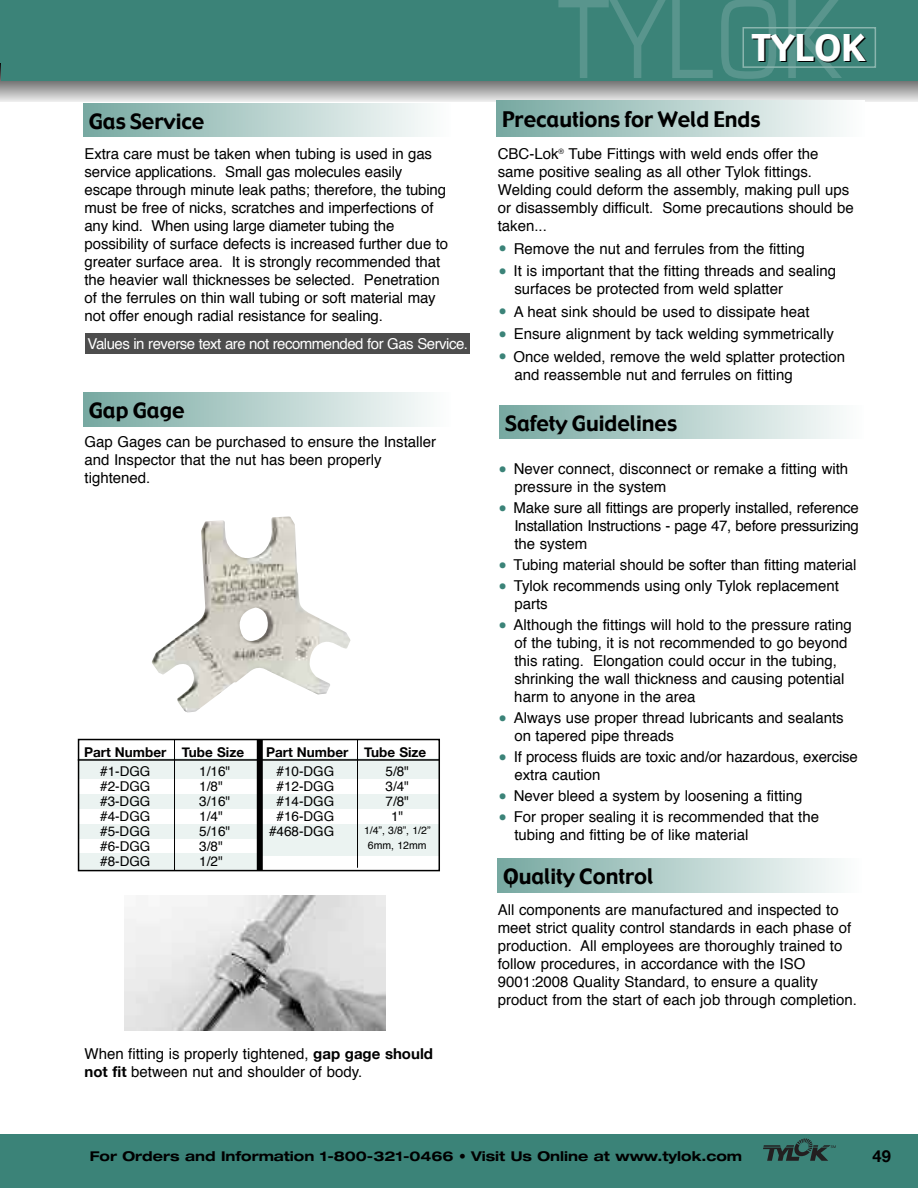
<style>
.page{position:relative;width:918px;height:1188px;background:#fff}
.page>*{position:absolute;margin:0;border:0;box-sizing:border-box;transform-origin:0 0}
.t1{font:condensed 108px "Eurostile";color:#59958d}
.t2{font:36px "Gadget";color:#fff}
.t3{font:21px "Gadget";color:#000}
.t4{font:700 16.5px "Helvetica Neue";color:#000}
.t5{font:15px/18px "Helvetica";color:#000}
.t6{font:15px "Helvetica";letter-spacing:-.035em;color:#fff}
.t7{font:13.5px "Helvetica";color:#000}
.t8{font:700 expanded 13.5px "Helvetica Neue";color:#000}
.t9{font:700 13.5px "Helvetica Neue";color:#000}
.t10{font:10.5px "Helvetica";color:#000}
.s1{font-family:"Helvetica Neue";font-weight:700}
.s2{font-size:27px;color:#3b8378}
</style>
<div class="page">
<div style="left:258px;top:824px;width:181px;height:31px;background:#ebf3f1"></div>
<div style="left:79px;top:854px;width:181px;height:16px;background:#ebf3f1"></div>
<svg style="left:1px;top:81px;width:917px;height:21px;background:#afb0b0"></svg>
<div style="left:0;top:0;width:918px;height:81px;background:#3b8378"></div>
<div style="left:0;top:1134px;width:918px;height:54px;background:#3b8378"></div>
<div style="left:742px;top:27px;width:134px;height:41px;border:2px solid #8ab5ae"></div>
<svg style="left:763px;top:1139px;width:73px;height:22px"></svg>
<svg style="left:0;top:81px;width:1px;height:21px"></svg>
<div style="left:85px;top:333px;width:385px;height:21px;background:#4d4d4d"></div>
<div style="left:500px;top:405px;width:364px;height:34px;background:linear-gradient(to right,#77a8a1,#fdfefe)"></div>
<div style="left:497px;top:858px;width:365px;height:34px;background:linear-gradient(to right,#76a8a1,#fdfefe)"></div>
<div style="left:79px;top:759px;width:360px;height:20px;background:#ebf3f1"></div>
<div style="left:79px;top:794px;width:360px;height:15px;background:#ebf3f1"></div>
<div style="left:79px;top:824px;width:181px;height:14px;background:#ebf3f1"></div>
<div style="left:78px;top:739px;width:362px;height:132px;border:2px solid #000"></div>
<hr style="left:78px;top:759px;width:361px;height:2px;background:#000">
<div style="left:257px;top:739px;width:6px;height:131px;background:#000"></div>
<hr style="left:174px;top:740px;width:1px;height:130px;background:#000">
<hr style="left:357px;top:740px;width:1px;height:128px;background:#000">
<div style="left:83px;top:103px;width:368px;height:34px;background:linear-gradient(to right,#76a8a1,#fdfefe)"></div>
<div style="left:496px;top:101px;width:368px;height:36px;background:linear-gradient(to right,#76a8a1,#fdfefe)"></div>
<div style="left:83px;top:393px;width:368px;height:33px;background:linear-gradient(to right,#76a8a1,#fdfefe)"></div>
<img style="left:125px;top:896px;width:261px;height:135px">
<img style="left:152px;top:517px;width:199px;height:196px">
<h1 class="t1" style="left:558px;top:0;width:284px">TYLOK</h1>
<h2 class="t2" style="left:752px;top:25px;width:115px">TYLOK</h2>
<h3 class="t3" style="left:89px;top:108px;width:117px">Gas Service</h3>
<h3 class="t3" style="left:502px;top:106px;width:260px">Precautions for Weld Ends</h3>
<p class="t5" style="left:85px;top:146px;width:365px">Extra care must be taken when tubing is used in gas service applications. Small gas molecules easily escape through minute leak paths; therefore, the tubing must be free of nicks, scratches and imperfections of any kind. When using large diameter tubing the possibility of surface defects is increased further due to greater surface area. It is strongly recommended that the heavier wall thicknesses be selected. Penetration of the ferrules on thin wall tubing or soft material may not offer enough radial resistance for sealing.</p>
<p class="t6" style="left:88px;top:337px;width:382px">Values in reverse text are not recommended for Gas Service.</p>
<h3 class="t3" style="left:89px;top:397px;width:97px">Gap Gage</h3>
<p class="t5" style="left:85px;top:434px;width:353px">Gap Gages can be purchased to ensure the Installer and Inspector that the nut has been properly tightened.</p>
<p class="t9" style="left:84px;top:744px;width:162px">Part Number Tube Size</p>
<p class="t9" style="left:266px;top:744px;width:162px">Part Number Tube Size</p>
<p class="t7" style="left:100px;top:766px;width:52px">#1-DGG</p>
<p class="t7" style="left:199px;top:766px;width:33px">1/16"</p>
<p class="t7" style="left:277px;top:766px;width:59px">#10-DGG</p>
<p class="t7" style="left:386px;top:766px;width:25px">5/8"</p>
<p class="t7" style="left:100px;top:781px;width:52px">#2-DGG</p>
<p class="t7" style="left:199px;top:781px;width:25px">1/8"</p>
<p class="t7" style="left:277px;top:781px;width:59px">#12-DGG</p>
<p class="t7" style="left:386px;top:781px;width:25px">3/4"</p>
<p class="t7" style="left:100px;top:796px;width:52px">#3-DGG</p>
<p class="t7" style="left:199px;top:796px;width:33px">3/16"</p>
<p class="t7" style="left:277px;top:796px;width:59px">#14-DGG</p>
<p class="t7" style="left:386px;top:796px;width:25px">7/8"</p>
<p class="t7" style="left:100px;top:811px;width:52px">#4-DGG</p>
<p class="t7" style="left:199px;top:811px;width:25px">1/4"</p>
<p class="t7" style="left:277px;top:811px;width:59px">#16-DGG</p>
<p class="t7" style="left:391px;top:811px;width:14px">1"</p>
<p class="t7" style="left:100px;top:826px;width:52px">#5-DGG</p>
<p class="t7" style="left:199px;top:826px;width:33px">5/16"</p>
<p class="t7" style="left:269px;top:826px;width:67px">#468-DGG</p>
<p class="t10" style="left:364px;top:826px;width:68px">1/4”, 3/8”, 1/2”</p>
<p class="t7" style="left:100px;top:841px;width:52px">#6-DGG</p>
<p class="t7" style="left:199px;top:841px;width:25px">3/8"</p>
<p class="t10" style="left:368px;top:841px;width:60px">6mm, 12mm</p>
<p class="t7" style="left:100px;top:856px;width:52px">#8-DGG</p>
<p class="t7" style="left:199px;top:856px;width:25px">1/2"</p>
<p class="t5" style="left:85px;top:1046px;width:350px">When fitting is properly tightened, <span class="s1">gap gage should not fit</span> between nut and shoulder of body.</p>
<p class="t5" style="left:498px;top:146px;width:358px">CBC-Lok<sup>®</sup> Tube Fittings with weld ends offer the same positive sealing as all other Tylok fittings.<br>Welding could deform the assembly, making pull ups or disassembly difficult. Some precautions should be taken...</p>
<p class="t5" style="left:498px;top:240px;width:309px"><span class="s2">•</span> Remove the nut and ferrules from the fitting</p>
<p class="t5" style="left:514px;top:263px;width:323px;text-indent:-17px"><span class="s2">•</span> It is important that the fitting threads and sealing surfaces be protected from weld splatter</p>
<p class="t5" style="left:498px;top:303px;width:313px"><span class="s2">•</span> A heat sink should be used to dissipate heat</p>
<p class="t5" style="left:498px;top:326px;width:338px"><span class="s2">•</span> Ensure alignment by tack welding symmetrically</p>
<p class="t5" style="left:514px;top:348px;width:332px;text-indent:-17px"><span class="s2">•</span> Once welded, remove the weld splatter protection and reassemble nut and ferrules on fitting</p>
<h3 class="t3" style="left:505px;top:410px;width:173px">Safety Guidelines</h3>
<p class="t5" style="left:514px;top:461px;width:336px;text-indent:-17px"><span class="s2">•</span> Never connect, disconnect or remake a fitting with pressure in the system</p>
<p class="t5" style="left:514px;top:500px;width:346px;text-align:justify;text-indent:-17px"><span class="s2">•</span> Make sure all fittings are properly installed, reference Installation Instructions - page 47, before pressurizing the system</p>
<p class="t5" style="left:498px;top:557px;width:360px"><span class="s2">•</span> Tubing material should be softer than fitting material</p>
<p class="t5" style="left:514px;top:578px;width:326px;text-indent:-17px"><span class="s2">•</span> Tylok recommends using only Tylok replacement parts</p>
<p class="t5" style="left:514px;top:617px;width:339px;text-indent:-17px"><span class="s2">•</span> Although the fittings will hold to the pressure rating of the tubing, it is not recommended to go beyond this rating. Elongation could occur in the tubing, shrinking the wall thickness and causing potential harm to anyone in the area</p>
<p class="t5" style="left:514px;top:710px;width:331px;text-indent:-17px"><span class="s2">•</span> Always use proper thread lubricants and sealants on tapered pipe threads</p>
<p class="t5" style="left:514px;top:749px;width:345px;text-indent:-17px"><span class="s2">•</span> If process fluids are toxic and/or hazardous, exercise extra caution</p>
<p class="t5" style="left:498px;top:788px;width:306px"><span class="s2">•</span> Never bleed a system by loosening a fitting</p>
<p class="t5" style="left:514px;top:809px;width:306px;text-indent:-17px"><span class="s2">•</span> For proper sealing it is recommended that the tubing and fitting be of like material</p>
<h3 class="t3" style="left:503px;top:863px;width:152px">Quality Control</h3>
<p class="t5" style="left:498px;top:902px;width:361px">All components are manufactured and inspected to meet strict quality control standards in each phase of production. All employees are thoroughly trained to follow procedures, in accordance with the ISO 9001:2008 Quality Standard, to ensure a quality product from the start of each job through completion.</p>
<p class="t8" style="left:90px;top:1152px;width:654px">For Orders and Information 1-800-321-0466 • Visit Us Online at www.tylok.com</p>
<p class="t4" style="left:873px;top:1146px;width:20px">49</p>
</div>
